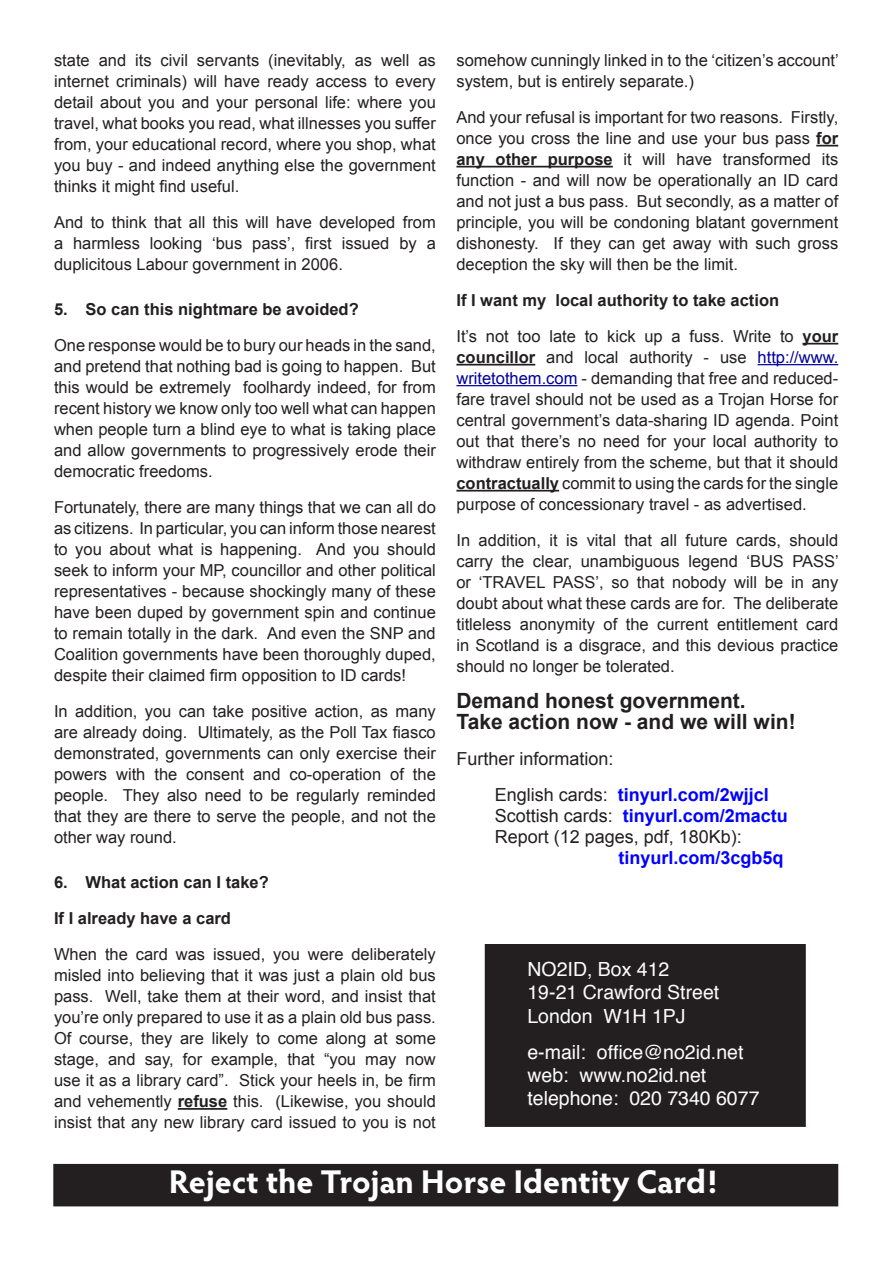
<style>
.page{position:relative;width:893px;height:1263px;background:#fff}
.page>*{position:absolute;margin:0;border:0;box-sizing:border-box;transform-origin:0 0}
.t1{font:700 33px "Hypatia Sans Pro";letter-spacing:-.005em;color:#fff}
.Body{font:700 21px/21px "Arial";color:#231f20}
.t2{font:19.5px "Helvetica";color:#fcfcfc}
.Body-2{font:700 18px "Arial";color:#00f}
.Body-3{font:18px "Arial";color:#231f20}
.Body-4{font:16.5px/21px "Arial";color:#231f20;text-align:justify}
.Body-5{font:700 16.5px "Arial";color:#231f20}
.s1{font-weight:700}
.s2{color:#009}
.s3{font-weight:400;color:#231f20}
</style>
<div class="page">
<hr style="left:178px;top:1108px;width:49px;height:2px;background:#231f20">
<svg style="left:816px;top:145px;width:22px;height:1px"></svg>
<hr style="left:456px;top:166px;width:157px;height:1px;background:#231f20">
<hr style="left:802px;top:343px;width:36px;height:1px;background:#231f20">
<hr style="left:456px;top:364px;width:79px;height:1px;background:#231f20">
<hr style="left:758px;top:364px;width:80px;height:1px;background:#009">
<hr style="left:456px;top:385px;width:121px;height:1px;background:#009">
<hr style="left:456px;top:490px;width:103px;height:1px;background:#231f20">
<div style="left:54px;top:1165px;width:783px;height:41px;background:#231f20"></div>
<div style="left:53px;top:1164px;width:785px;height:42px;border:2px solid #231f20"></div>
<div style="left:485px;top:945px;width:320px;height:181px;background:#231f20"></div>
<div style="left:485px;top:944px;width:321px;height:183px;border:2px solid #231f20"></div>
<p class="Body-4" style="left:54px;top:50px;width:383px">state and its civil servants (inevitably, as well as internet criminals) will have ready access to every detail about you and your personal life: where you travel, what books you read, what illnesses you suffer from, your educational record, where you shop, what you buy - and indeed anything else the government thinks it might find useful.</p>
<p class="Body-4" style="left:54px;top:212px;width:383px">And to think that all this will have developed from a harmless looking ‘bus pass’, first issued by a duplicitous Labour government in 2006.</p>
<p class="Body-5" style="left:54px;top:298px;width:306px">5. So can this nightmare be avoided?</p>
<p class="Body-4" style="left:54px;top:335px;width:383px">One response would be to bury our heads in the sand, and pretend that nothing bad is going to happen. But this would be extremely foolhardy indeed, for from recent history we know only too well what can happen when people turn a blind eye to what is taking place and allow governments to progressively erode their democratic freedoms.</p>
<p class="Body-4" style="left:54px;top:497px;width:383px">Fortunately, there are many things that we can all do as citizens. In particular, you can inform those nearest to you about what is happening. And you should seek to inform your MP, councillor and other political representatives - because shockingly many of these have been duped by government spin and continue to remain totally in the dark. And even the SNP and Coalition governments have been thoroughly duped, despite their claimed firm opposition to ID cards!</p>
<p class="Body-4" style="left:54px;top:701px;width:383px">In addition, you can take positive action, as many are already doing. Ultimately, as the Poll Tax fiasco demonstrated, governments can only exercise their powers with the consent and co-operation of the people. They also need to be regularly reminded that they are there to serve the people, and not the other way round.</p>
<p class="Body-5" style="left:54px;top:871px;width:216px">6. What action can I take?</p>
<p class="Body-5" style="left:54px;top:907px;width:179px">If I already have a card</p>
<p class="Body-4" style="left:54px;top:944px;width:383px">When the card was issued, you were deliberately misled into believing that it was just a plain old bus pass. Well, take them at their word, and insist that you’re only prepared to use it as a plain old bus pass.<br>Of course, they are likely to come along at some stage, and say, for example, that “you may now use it as a library card”. Stick your heels in, be firm and vehemently <span class="s1">refuse</span> this. (Likewise, you should insist that any new library card issued to you is not</p>
<p class="Body-4" style="left:456px;top:50px;width:384px">somehow cunningly linked in to the ‘citizen’s account’ system, but is entirely separate.)</p>
<p class="Body-4" style="left:456px;top:107px;width:383px">And your refusal is important for two reasons. Firstly, once you cross the line and use your bus pass <span class="s1">for any other purpose</span> it will have transformed its function - and will now be operationally an ID card and not just a bus pass. But secondly, as a matter of principle, you will be condoning blatant government dishonesty. If they can get away with such gross deception the sky will then be the limit.</p>
<p class="Body-5" style="left:456px;top:289px;width:324px">If I want my local authority to take action</p>
<p class="Body-4" style="left:456px;top:326px;width:383px">It’s not too late to kick up a fuss. Write to <span class="s1">your councillor</span> and local authority - use <span class="s2">http://www. writetothem.com</span> - demanding that free and reduced&shy;fare travel should not be used as a Trojan Horse for central government’s data-sharing ID agenda. Point out that there’s no need for your local authority to withdraw entirely from the scheme, but that it should <span class="s1">contractually</span> commit to using the cards for the single purpose of concessionary travel - as advertised.</p>
<p class="Body-4" style="left:456px;top:530px;width:384px">In addition, it is vital that all future cards, should carry the clear, unambiguous legend ‘BUS PASS’ or ‘TRAVEL PASS’, so that nobody will be in any doubt about what these cards are for. The deliberate titleless anonymity of the current entitlement card in Scotland is a disgrace, and this devious practice should no longer be tolerated.</p>
<p class="Body" style="left:456px;top:691px;width:341px">Demand honest government.<br>Take action now - and we will win!</p>
<p class="Body-3" style="left:456px;top:747px;width:159px">Further information:</p>
<p class="Body-2" style="left:495px;top:783px;width:276px"><span class="s3">English cards:</span> tinyurl.com/2wjjcl</p>
<p class="Body-2" style="left:495px;top:804px;width:295px"><span class="s3">Scottish cards:</span> tinyurl.com/2mactu</p>
<p class="Body-3" style="left:495px;top:825px;width:249px">Report (12 pages, pdf, 180Kb):</p>
<p class="Body-2" style="left:618px;top:846px;width:167px">tinyurl.com/3cgb5q</p>
<p class="t2" style="left:527px;top:954px;width:143px">NO2ID, Box 412</p>
<p class="t2" style="left:527px;top:977px;width:193px">19-21 Crawford Street</p>
<p class="t2" style="left:527px;top:1000px;width:160px">London W1H 1PJ</p>
<p class="t2" style="left:527px;top:1037px;width:217px">e-mail: office@no2id.net</p>
<p class="t2" style="left:527px;top:1060px;width:180px">web: www.no2id.net</p>
<p class="t2" style="left:527px;top:1083px;width:234px">telephone: 020 7340 6077</p>
<p class="t1" style="left:169px;top:1158px;width:550px">Reject the Trojan Horse Identity Card!</p>
</div>
